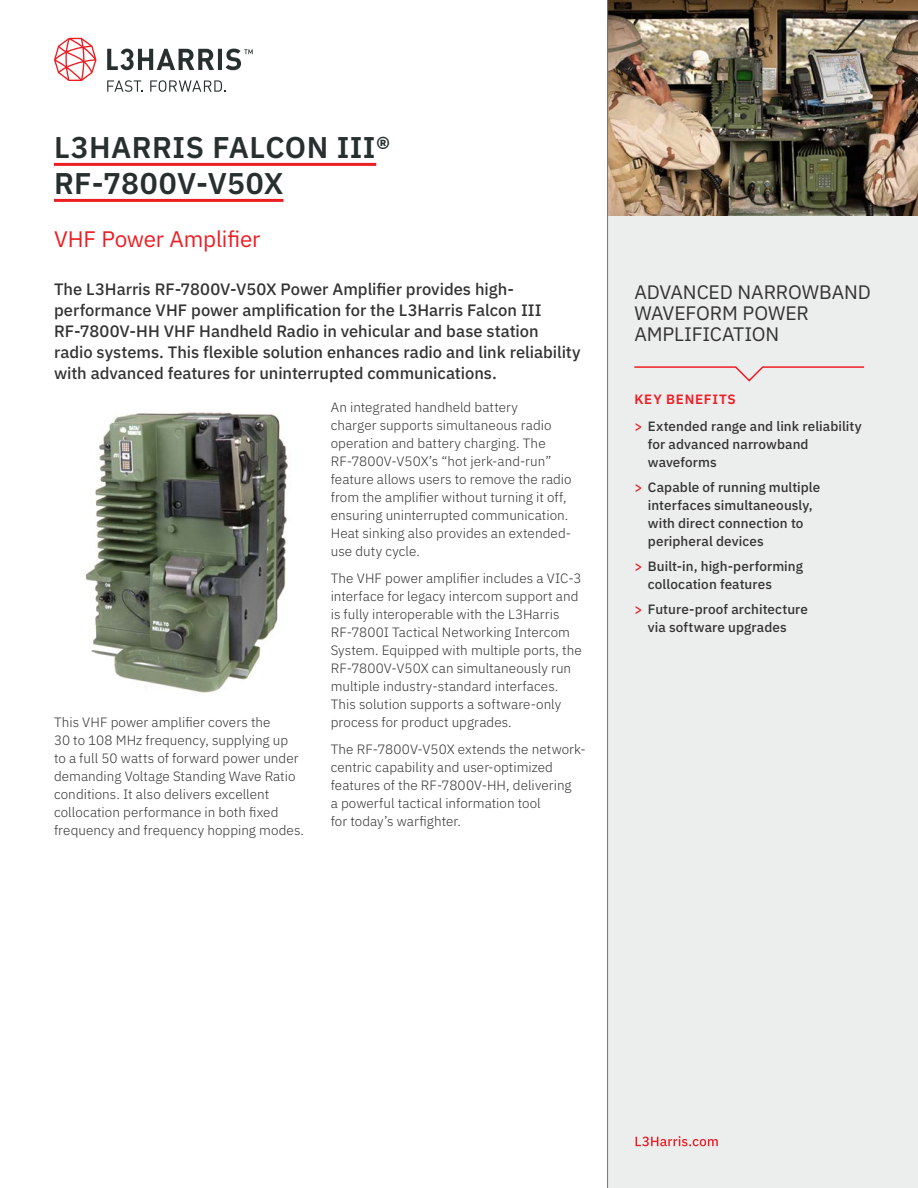
<style>
.page{position:relative;width:918px;height:1188px;background:#fff}
.page>*{position:absolute;margin:0;border:0;box-sizing:border-box;transform-origin:0 0}
.t1{font:600 30px/36px "IBM Plex Sans";letter-spacing:.015em;color:#272f2f}
.t2{font:22.5px "IBM Plex Sans";letter-spacing:-.01em;color:#ed1d24}
.t3{font:19.5px/21px "IBM Plex Sans";letter-spacing:-.01em;color:#333334}
.t4{font:500 16.5px/21px "IBM Plex Sans";color:#333334}
.t5{font:300 13.5px/18px "IBM Plex Sans";letter-spacing:.005em;color:#333334}
.t6{font:500 13.5px/18px "IBM Plex Sans";letter-spacing:.005em;color:#333334}
.s1{font-weight:600;color:#ed1d24}
.s2{color:#ed1d24}
</style>
<div class="page">
<div style="left:608px;top:0;width:310px;height:1188px;background:#eceded"></div>
<svg style="left:636px;top:1136px;width:82px;height:10px"></svg>
<svg style="left:634px;top:366px;width:231px;height:16px"></svg>
<img style="left:85px;top:412px;width:203px;height:281px">
<hr style="left:54px;top:163px;width:322px;height:3px;background:#ed1d24">
<hr style="left:54px;top:199px;width:229px;height:3px;background:#ed1d24">
<img style="left:608px;top:0;width:310px;height:216px">
<hr style="left:607px;top:0;width:1px;height:1188px;background:#737474">
<svg style="left:54px;top:38px;width:43px;height:43px"></svg>
<svg style="left:107px;top:80px;width:36px;height:12px"></svg>
<svg style="left:150px;top:80px;width:75px;height:12px"></svg>
<svg style="left:107px;top:49px;width:146px;height:21px"></svg>
<h1 class="t1" style="left:54px;top:127px;width:338px">L3HARRIS FALCON III®<br>RF-7800V-V50X</h1>
<h2 class="t2" style="left:54px;top:222px;width:208px">VHF Power Amplifier</h2>
<p class="t4" style="left:54px;top:277px;width:528px">The L3Harris RF-7800V-V50X Power Amplifier provides high&shy;performance VHF power amplification for the L3Harris Falcon III RF-7800V-HH VHF Handheld Radio in vehicular and base station radio systems. This flexible solution enhances radio and link reliability with advanced features for uninterrupted communications.</p>
<p class="t5" style="left:54px;top:712px;width:252px">This VHF power amplifier covers the<br>30 to 108 MHz frequency, supplying up<br>to a full 50 watts of forward power under demanding Voltage Standing Wave Ratio conditions. It also delivers excellent collocation performance in both fixed frequency and frequency hopping modes.</p>
<p class="t5" style="left:331px;top:397px;width:242px">An integrated handheld battery<br>charger supports simultaneous radio operation and battery charging. The RF-7800V-V50X’s “hot jerk-and-run” feature allows users to remove the radio from the amplifier without turning it off, ensuring uninterrupted communication.<br>Heat sinking also provides an extended&shy;use duty cycle.</p>
<p class="t5" style="left:331px;top:568px;width:252px">The VHF power amplifier includes a VIC-3 interface for legacy intercom support and is fully interoperable with the L3Harris RF-7800I Tactical Networking Intercom System. Equipped with multiple ports, the RF-7800V-V50X can simultaneously run multiple industry-standard interfaces.<br>This solution supports a software-only process for product upgrades.</p>
<p class="t5" style="left:331px;top:739px;width:257px">The RF-7800V-V50X extends the network&shy;centric capability and user-optimized features of the RF-7800V-HH, delivering<br>a powerful tactical information tool<br>for today’s warfighter.</p>
<h3 class="t3" style="left:634px;top:280px;width:238px">ADVANCED NARROWBAND<br>WAVEFORM POWER<br>AMPLIFICATION</h3>
<p class="t6" style="left:634px;top:385px;width:229px;line-height:27px"><span class="s1">KEY BENEFITS<br></span><span class="s2">&gt;</span> Extended range and link reliability</p>
<p class="t6" style="left:648px;top:434px;width:162px">for advanced narrowband waveforms</p>
<p class="t6" style="left:648px;top:477px;width:174px;text-indent:-14px"><span class="s2">&gt;</span> Capable of running multiple interfaces simultaneously, with direct connection to peripheral devices</p>
<p class="t6" style="left:648px;top:556px;width:157px;text-indent:-14px"><span class="s2">&gt;</span> Built-in, high-performing collocation features</p>
<p class="t6" style="left:634px;top:599px;width:175px;text-align:center"><span class="s2">&gt;</span> Future-proof architecture via software upgrades</p>
</div>
